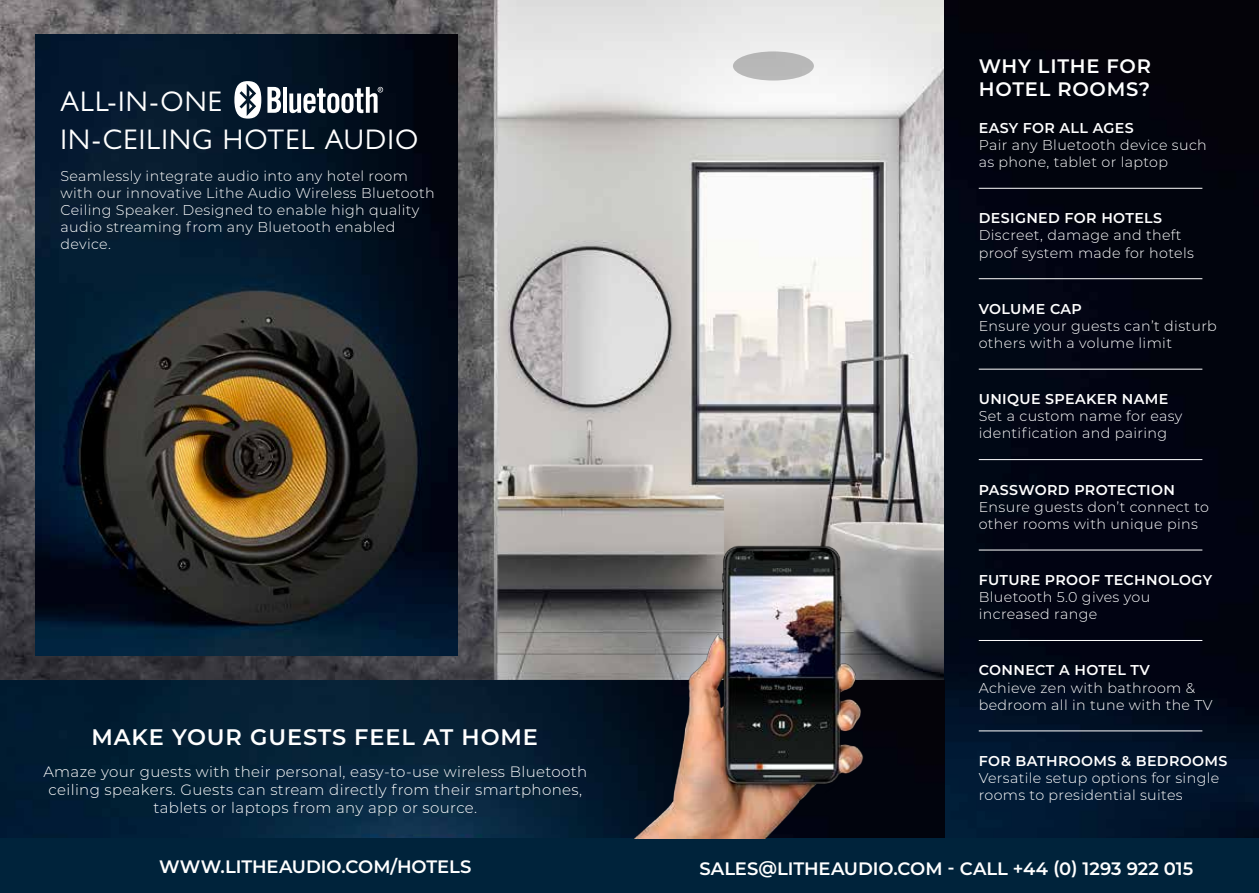
<style>
.page{position:relative;width:1259px;height:893px;background:#fff}
.page>*{position:absolute;margin:0;border:0;box-sizing:border-box;transform-origin:0 0}
.t1{font:28.5px "Gill Sans Nova";letter-spacing:.04em;color:#fff}
.t2{font:600 22.5px "Montserrat";letter-spacing:.04em;color:#fff}
.t3{font:600 19.5px/23.4px "Montserrat";letter-spacing:.04em;color:#fff}
.t4{font:600 18px "Montserrat";letter-spacing:-.005em;color:#fff}
.t5{font:300 15px/18px "Montserrat";letter-spacing:.025em;color:#fff;text-align:center}
.t6{font:300 14.25px/17.1px "Montserrat";letter-spacing:.025em;color:#fff}
.t7{font:600 14.25px "Montserrat";letter-spacing:.025em;color:#fff}
</style>
<div class="page">
<img style="left:0;top:0;width:944px;height:680px">
<img style="left:944px;top:0;width:315px;height:839px">
<img style="left:0;top:680px;width:608px;height:159px">
<div style="left:0;top:839px;width:1259px;height:54px;background:#00233b"></div>
<hr style="left:978px;top:731px;width:224px;height:1px;background:#fff">
<hr style="left:978px;top:640px;width:224px;height:1px;background:#fff">
<hr style="left:978px;top:550px;width:224px;height:1px;background:#fff">
<hr style="left:978px;top:459px;width:224px;height:1px;background:#fff">
<hr style="left:978px;top:369px;width:224px;height:1px;background:#fff">
<hr style="left:978px;top:278px;width:224px;height:1px;background:#fff">
<hr style="left:978px;top:188px;width:224px;height:1px;background:#fff">
<img style="left:608px;top:500px;width:338px;height:339px">
<div style="left:733px;top:51px;width:81px;height:30px;background:#b8b8b8;border-radius:50%"></div>
<img style="left:35px;top:35px;width:423px;height:620px">
<svg style="left:267px;top:87px;width:14px;height:26px"></svg>
<hr style="left:283px;top:87px;width:4px;height:26px;background:#fff">
<svg style="left:289px;top:87px;width:94px;height:26px"></svg>
<svg style="left:234px;top:81px;width:27px;height:38px"></svg>
<h1 class="t1" style="left:60px;top:84px;width:163px">ALL-IN-ONE</h1>
<h1 class="t1" style="left:60px;top:122px;width:359px">IN-CEILING HOTEL AUDIO</h1>
<p class="t6" style="left:60px;top:167px;width:376px">Seamlessly integrate audio into any hotel room with our innovative Lithe Audio Wireless Bluetooth Ceiling Speaker. Designed to enable high quality audio streaming from any Bluetooth enabled device.</p>
<h2 class="t2" style="left:91px;top:721px;width:448px">MAKE YOUR GUESTS FEEL AT HOME</h2>
<p class="t5" style="left:43px;top:762px;width:545px">Amaze your guests with their personal, easy-to-use wireless Bluetooth ceiling speakers. Guests can stream directly from their smartphones, tablets or laptops from any app or source.</p>
<h3 class="t3" style="left:978px;top:53px;width:174px">WHY LITHE FOR<br>HOTEL ROOMS?</h3>
<p class="t7" style="left:978px;top:118px;width:157px">EASY FOR ALL AGES</p>
<p class="t6" style="left:978px;top:136px;width:229px">Pair any Bluetooth device such as phone, tablet or laptop</p>
<p class="t7" style="left:978px;top:208px;width:185px">DESIGNED FOR HOTELS</p>
<p class="t6" style="left:978px;top:226px;width:217px">Discreet, damage and theft proof system made for hotels</p>
<p class="t7" style="left:978px;top:299px;width:105px">VOLUME CAP</p>
<p class="t6" style="left:978px;top:317px;width:240px">Ensure your guests can’t disturb others with a volume limit</p>
<p class="t7" style="left:978px;top:389px;width:191px">UNIQUE SPEAKER NAME</p>
<p class="t6" style="left:978px;top:407px;width:205px">Set a custom name for easy identification and pairing</p>
<p class="t7" style="left:978px;top:479px;width:198px">PASSWORD PROTECTION</p>
<p class="t6" style="left:978px;top:498px;width:232px">Ensure guests don’t connect to other rooms with unique pins</p>
<p class="t7" style="left:978px;top:570px;width:235px">FUTURE PROOF TECHNOLOGY</p>
<p class="t6" style="left:978px;top:588px;width:173px">Bluetooth 5.0 gives you increased range</p>
<p class="t7" style="left:978px;top:660px;width:172px">CONNECT A HOTEL TV</p>
<p class="t6" style="left:978px;top:678px;width:235px">Achieve zen with bathroom &amp; bedroom all in tune with the TV</p>
<p class="t7" style="left:978px;top:751px;width:250px">FOR BATHROOMS &amp; BEDROOMS</p>
<p class="t6" style="left:978px;top:769px;width:242px">Versatile setup options for single rooms to presidential suites</p>
<p class="t4" style="left:159px;top:854px;width:314px">WWW.LITHEAUDIO.COM/HOTELS</p>
<p class="t4" style="left:699px;top:856px;width:495px">SALES@LITHEAUDIO.COM - CALL +44 (0) 1293 922 015</p>
</div>
